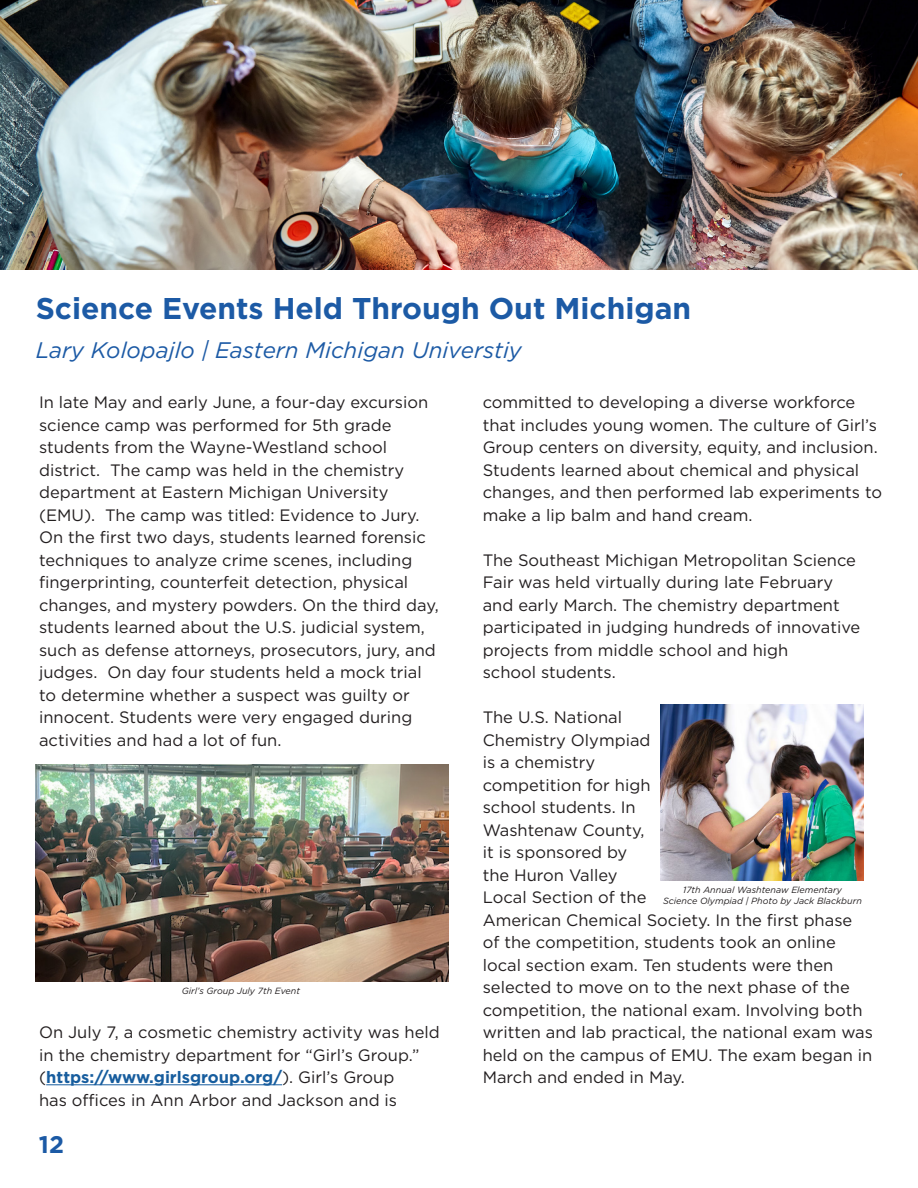
<style>
.page{position:relative;width:918px;height:1188px;background:#fff}
.page>*{position:absolute;margin:0;border:0;box-sizing:border-box;transform-origin:0 0}
.t1{font:700 30px "Gotham";color:#1c5aa5}
.t2{font:700 24px "Gotham";color:#1c5aa5}
.t3{font:italic 22.5px "Gotham";color:#1c5aa5}
.t4{font:16.5px/22.5px "Gotham";color:#231f20}
.t5{font:italic 9px "Gotham";color:#231f20}
.s1{font-weight:700;color:#175d9e}
</style>
<div class="page">
<hr style="left:46px;top:1084px;width:236px;height:1px;background:#175d9e">
<img style="left:36px;top:765px;width:413px;height:216px">
<img style="left:661px;top:704px;width:203px;height:176px">
<img style="left:0;top:0;width:918px;height:270px">
<p class="t1" style="left:36px;top:288px;width:657px">Science Events Held Through Out Michigan</p>
<p class="t3" style="left:36px;top:336px;width:488px">Lary Kolopajlo | Eastern Michigan Universtiy</p>
<p class="t4" style="left:39px;top:391px;width:401px">In late May and early June, a four-day excursion science camp was performed for 5th grade students from the Wayne-Westland school district. The camp was held in the chemistry department at Eastern Michigan University (EMU). The camp was titled: Evidence to Jury.<br>On the first two days, students learned forensic techniques to analyze crime scenes, including fingerprinting, counterfeit detection, physical changes, and mystery powders. On the third day, students learned about the U.S. judicial system, such as defense attorneys, prosecutors, jury, and judges. On day four students held a mock trial to determine whether a suspect was guilty or innocent. Students were very engaged during activities and had a lot of fun.</p>
<p class="t4" style="left:483px;top:391px;width:401px">committed to developing a diverse workforce that includes young women. The culture of Girl’s Group centers on diversity, equity, and inclusion.<br>Students learned about chemical and physical changes, and then performed lab experiments to make a lip balm and hand cream.</p>
<p class="t4" style="left:483px;top:548px;width:379px">The Southeast Michigan Metropolitan Science Fair was held virtually during late February and early March. The chemistry department participated in judging hundreds of innovative projects from middle school and high</p>
<p class="t4" style="left:483px;top:661px;width:135px">school students.</p>
<p class="t4" style="left:483px;top:706px;width:392px">The U.S. National<br>Chemistry Olympiad<br>is a chemistry<br>competition for high<br>school students. In<br>Washtenaw County,<br>it is sponsored by<br>the Huron Valley<br>Local Section of the<br>American Chemical Society. In the first phase of the competition, students took an online local section exam. Ten students were then selected to move on to the next phase of the competition, the national exam. Involving both written and lab practical, the national exam was held on the campus of EMU. The exam began in<br>March and ended in May.</p>
<p class="t5" style="left:683px;top:884px;width:160px">17th Annual Washtenaw Elementary</p>
<p class="t5" style="left:663px;top:895px;width:200px">Science Olympiad | Photo by Jack Blackburn</p>
<p class="t5" style="left:182px;top:986px;width:120px">Girl’s Group July 7th Event</p>
<p class="t4" style="left:39px;top:1021px;width:402px">On July 7, a cosmetic chemistry activity was held in the chemistry department for “Girl’s Group.” (<span class="s1">https://www.girlsgroup.org/</span>). Girl’s Group<br>has offices in Ann Arbor and Jackson and is</p>
<p class="t2" style="left:39px;top:1129px;width:27px">12</p>
</div>
